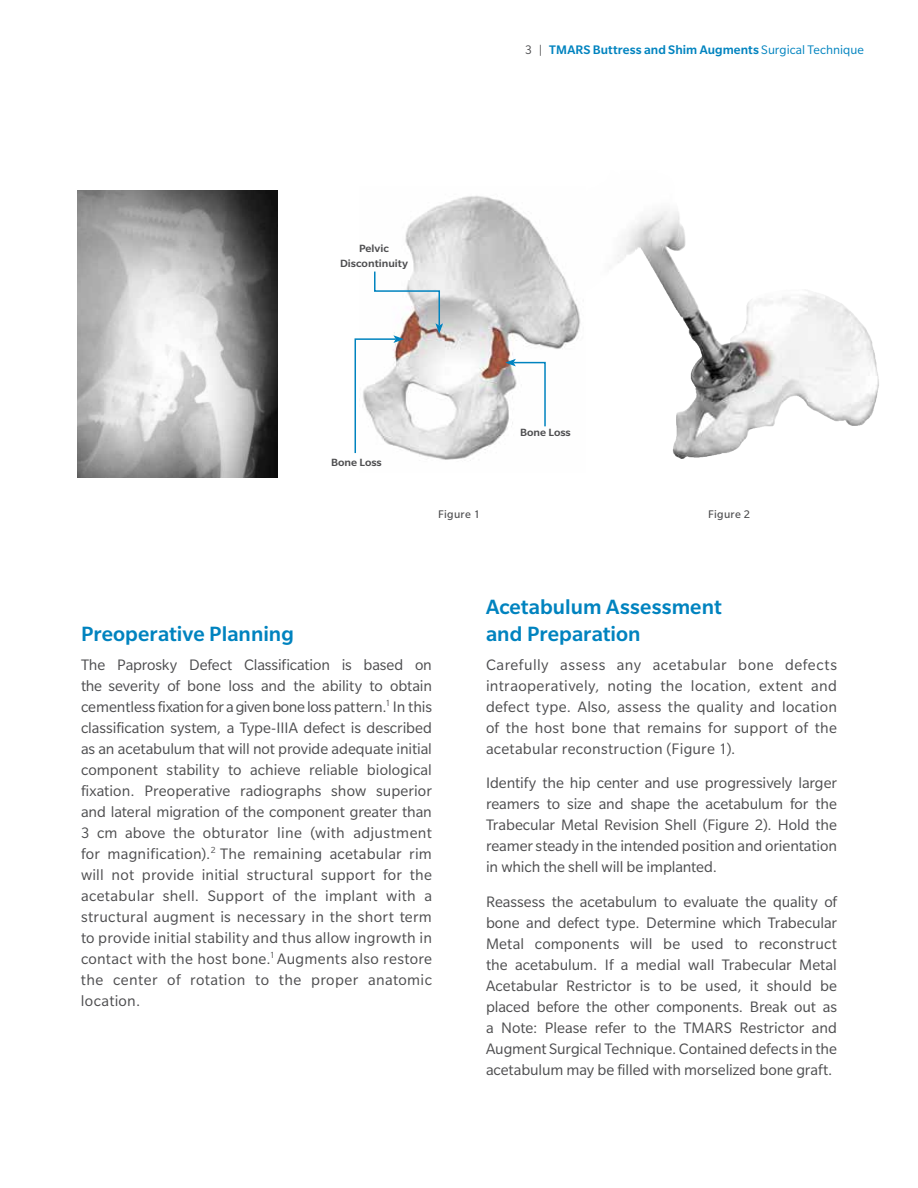
<style>
.page{position:relative;width:918px;height:1188px;background:#fff}
.page>*{position:absolute;margin:0;border:0;box-sizing:border-box;transform-origin:0 0}
.t1{font:500 22.5px/27px "Slate Pro";letter-spacing:.005em;color:#0083bf}
.t2{font:16.5px/21px "Slate Pro";letter-spacing:.01em;color:#4d4d4f;text-align:justify}
.t3{font:500 13.5px "Slate Pro";letter-spacing:.005em;color:#0083bf}
.t4{font:12px "Slate Pro";letter-spacing:.025em;color:#4d4d4f}
.t5{font:500 11.4px/15px "Slate Pro";color:#4d4d4f;text-align:center;scale:1.05 1}
.s1{font-weight:400;color:#4d4d4f}
.s2{font-weight:400}
</style>
<div class="page">
<img style="left:77px;top:190px;width:200px;height:288px">
<img style="left:405px;top:196px;width:176px;height:265px">
<svg style="left:505px;top:359px;width:42px;height:69px"></svg>
<svg style="left:354px;top:270px;width:89px;height:185px"></svg>
<img style="left:617px;top:212px;width:43px;height:69px">
<p class="t3" style="left:525px;top:42px;width:340px"><span class="s1">3 |</span> TMARS Buttress and Shim Augments <span class="s2">Surgical Technique</span></p>
<p class="t5" style="left:340px;top:241px;width:66px">Pelvic<br>Discontinuity</p>
<p class="t5" style="left:331px;top:455px;width:50px">Bone Loss</p>
<p class="t5" style="left:520px;top:425px;width:50px">Bone Loss</p>
<p class="t4" style="left:438px;top:508px;width:43px">Figure 1</p>
<p class="t4" style="left:708px;top:508px;width:43px">Figure 2</p>
<h1 class="t1" style="left:81px;top:620px;width:215px">Preoperative Planning</h1>
<p class="t2" style="left:81px;top:654px;width:353px">The Paprosky Defect Classification is based on the severity of bone loss and the ability to obtain cementless fixation for a given bone loss pattern.<sup>1</sup> In this classification system, a Type-IIIA defect is described as an acetabulum that will not provide adequate initial component stability to achieve reliable biological fixation. Preoperative radiographs show superior and lateral migration of the component greater than 3 cm above the obturator line (with adjustment for magnification).<sup>2</sup> The remaining acetabular rim will not provide initial structural support for the acetabular shell. Support of the implant with a structural augment is necessary in the short term to provide initial stability and thus allow ingrowth in contact with the host bone.<sup>1</sup> Augments also restore the center of rotation to the proper anatomic location.</p>
<h1 class="t1" style="left:486px;top:593px;width:237px">Acetabulum Assessment and Preparation</h1>
<p class="t2" style="left:486px;top:654px;width:353px">Carefully assess any acetabular bone defects intraoperatively, noting the location, extent and defect type. Also, assess the quality and location of the host bone that remains for support of the acetabular reconstruction (Figure 1).</p>
<p class="t2" style="left:486px;top:773px;width:353px">Identify the hip center and use progressively larger reamers to size and shape the acetabulum for the Trabecular Metal Revision Shell (Figure 2). Hold the reamer steady in the intended position and orientation in which the shell will be implanted.</p>
<p class="t2" style="left:486px;top:891px;width:353px">Reassess the acetabulum to evaluate the quality of bone and defect type. Determine which Trabecular Metal components will be used to reconstruct the acetabulum. If a medial wall Trabecular Metal Acetabular Restrictor is to be used, it should be placed before the other components. Break out as a Note: Please refer to the TMARS Restrictor and Augment Surgical Technique. Contained defects in the acetabulum may be filled with morselized bone graft.</p>
</div>
